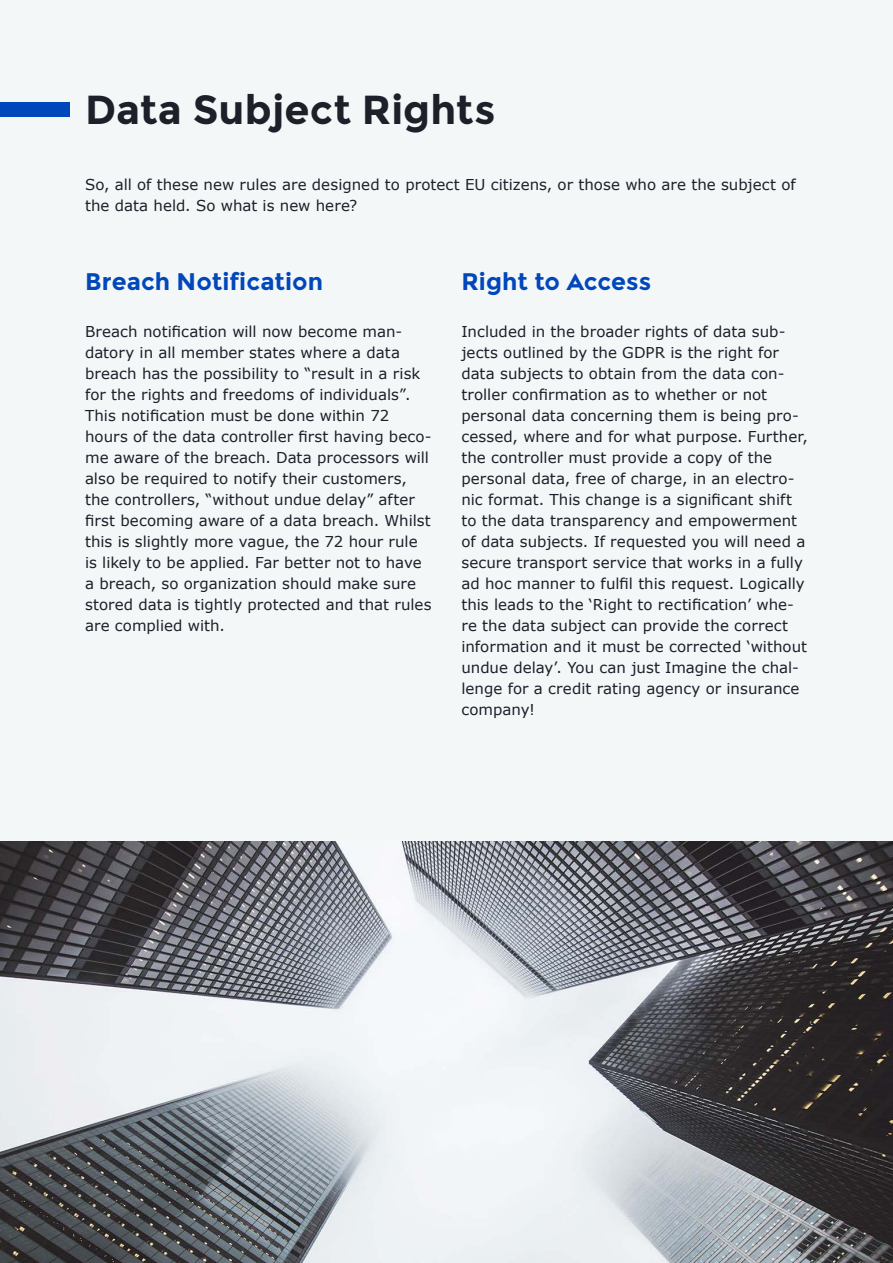
<style>
.page{position:relative;width:893px;height:1263px;background:#f4f7f8}
.page>*{position:absolute;margin:0;border:0;box-sizing:border-box;transform-origin:0 0}
.t1{font:700 40.5px "Pointsharp";color:#1d1f29}
.t2{font:700 24px "Pointsharp";color:#0047bb}
.t3{font:15px/21px "Verdana";letter-spacing:.005em;color:#1d1f29}
</style>
<div class="page">
<div style="left:0;top:102px;width:69px;height:15px;background:#0047bb"></div>
<img style="left:0;top:841px;width:893px;height:422px">
<h1 class="t1" style="left:85px;top:86px;width:412px">Data Subject Rights</h1>
<p class="t3" style="left:85px;top:174px;width:712px">So, all of these new rules are designed to protect EU citizens, or those who are the subject of the data held. So what is new here?</p>
<h2 class="t2" style="left:85px;top:268px;width:240px">Breach Notification</h2>
<p class="t3" style="left:85px;top:321px;width:348px">Breach notification will now become man&shy;datory in all member states where a data breach has the possibility to “result in a risk for the rights and freedoms of individuals”.<br>This notification must be done within 72 hours of the data controller first having beco&shy;me aware of the breach. Data processors will also be required to notify their customers, the controllers, “without undue delay” after first becoming aware of a data breach. Whilst this is slightly more vague, the 72 hour rule is likely to be applied. Far better not to have a breach, so organization should make sure stored data is tightly protected and that rules are complied with.</p>
<h2 class="t2" style="left:461px;top:268px;width:191px">Right to Access</h2>
<p class="t3" style="left:461px;top:321px;width:348px">Included in the broader rights of data sub&shy;jects outlined by the GDPR is the right for data subjects to obtain from the data con&shy;troller confirmation as to whether or not personal data concerning them is being pro&shy;cessed, where and for what purpose. Further, the controller must provide a copy of the personal data, free of charge, in an electro&shy;nic format. This change is a significant shift to the data transparency and empowerment of data subjects. If requested you will need a secure transport service that works in a fully ad hoc manner to fulfil this request. Logically this leads to the ‘Right to rectification’ whe&shy;re the data subject can provide the correct information and it must be corrected ‘without undue delay’. You can just Imagine the chal&shy;lenge for a credit rating agency or insurance company!</p>
</div>
